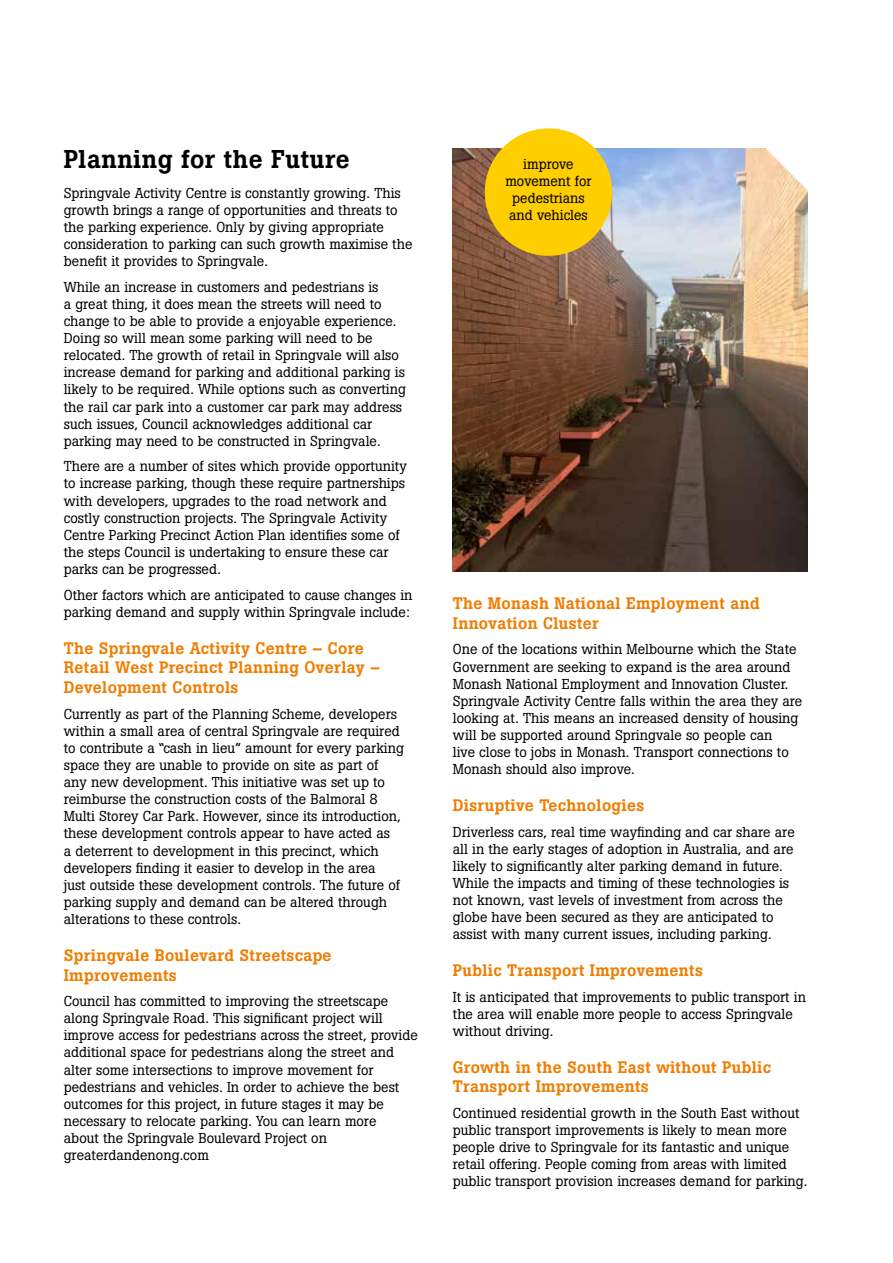
<style>
.page{position:relative;width:893px;height:1263px;background:#fff}
.page>*{position:absolute;margin:0;border:0;box-sizing:border-box;transform-origin:0 0}
.t1{font:500 25.5px "Boton";letter-spacing:.02em;color:#000}
.t2{font:500 16.5px/19.8px "Boton";letter-spacing:.02em;color:#ef7d00}
.t3{font:14.25px/17.1px "Boton";color:#000}
</style>
<div class="page">
<img style="left:453px;top:149px;width:355px;height:422px">
<svg style="left:766px;top:148px;width:42px;height:44px"></svg>
<div style="left:485px;top:128px;width:127px;height:128px;background:#ffce00;border-radius:50%"></div>
<h1 class="t1" style="left:64px;top:144px;width:287px">Planning for the Future</h1>
<p class="t3" style="left:64px;top:184px;width:350px">Springvale Activity Centre is constantly growing. This growth brings a range of opportunities and threats to the parking experience. Only by giving appropriate consideration to parking can such growth maximise the benefit it provides to Springvale.</p>
<p class="t3" style="left:64px;top:278px;width:344px">While an increase in customers and pedestrians is<br>a great thing, it does mean the streets will need to change to be able to provide a enjoyable experience.<br>Doing so will mean some parking will need to be relocated. The growth of retail in Springvale will also increase demand for parking and additional parking is likely to be required. While options such as converting the rail car park into a customer car park may address such issues, Council acknowledges additional car parking may need to be constructed in Springvale.</p>
<p class="t3" style="left:64px;top:458px;width:345px">There are a number of sites which provide opportunity to increase parking, though these require partnerships with developers, upgrades to the road network and costly construction projects. The Springvale Activity Centre Parking Precinct Action Plan identifies some of the steps Council is undertaking to ensure these car parks can be progressed.</p>
<p class="t3" style="left:64px;top:586px;width:350px">Other factors which are anticipated to cause changes in parking demand and supply within Springvale include:</p>
<p class="t2" style="left:64px;top:638px;width:318px">The Springvale Activity Centre – Core<br>Retail West Precinct Planning Overlay –<br>Development Controls</p>
<p class="t3" style="left:64px;top:705px;width:341px">Currently as part of the Planning Scheme, developers within a small area of central Springvale are required to contribute a “cash in lieu” amount for every parking space they are unable to provide on site as part of any new development. This initiative was set up to reimburse the construction costs of the Balmoral 8<br>Multi Storey Car Park. However, since its introduction, these development controls appear to have acted as<br>a deterrent to development in this precinct, which developers finding it easier to develop in the area<br>just outside these development controls. The future of parking supply and demand can be altered through alterations to these controls.</p>
<p class="t2" style="left:64px;top:945px;width:269px">Springvale Boulevard Streetscape<br>Improvements</p>
<p class="t3" style="left:64px;top:993px;width:356px">Council has committed to improving the streetscape along Springvale Road. This significant project will improve access for pedestrians across the street, provide additional space for pedestrians along the street and alter some intersections to improve movement for pedestrians and vehicles. In order to achieve the best outcomes for this project, in future stages it may be necessary to relocate parking. You can learn more<br>about the Springvale Boulevard Project on greaterdandenong.com</p>
<p class="t3" style="left:505px;top:155px;width:88px;text-align:center">improve movement for pedestrians and vehicles</p>
<p class="t2" style="left:453px;top:593px;width:308px">The Monash National Employment and<br>Innovation Cluster</p>
<p class="t3" style="left:453px;top:641px;width:351px">One of the locations within Melbourne which the State Government are seeking to expand is the area around Monash National Employment and Innovation Cluster.<br>Springvale Activity Centre falls within the area they are looking at. This means an increased density of housing will be supported around Springvale so people can<br>live close to jobs in Monash. Transport connections to Monash should also improve.</p>
<p class="t2" style="left:453px;top:795px;width:193px">Disruptive Technologies</p>
<p class="t3" style="left:453px;top:823px;width:343px">Driverless cars, real time wayfinding and car share are all in the early stages of adoption in Australia, and are likely to significantly alter parking demand in future.<br>While the impacts and timing of these technologies is not known, vast levels of investment from across the globe have been secured as they are anticipated to assist with many current issues, including parking.</p>
<p class="t2" style="left:453px;top:960px;width:252px">Public Transport Improvements</p>
<p class="t3" style="left:453px;top:988px;width:355px">It is anticipated that improvements to public transport in the area will enable more people to access Springvale without driving.</p>
<p class="t2" style="left:453px;top:1057px;width:320px">Growth in the South East without Public<br>Transport Improvements</p>
<p class="t3" style="left:453px;top:1104px;width:356px">Continued residential growth in the South East without public transport improvements is likely to mean more people drive to Springvale for its fantastic and unique retail offering. People coming from areas with limited public transport provision increases demand for parking.</p>
</div>
